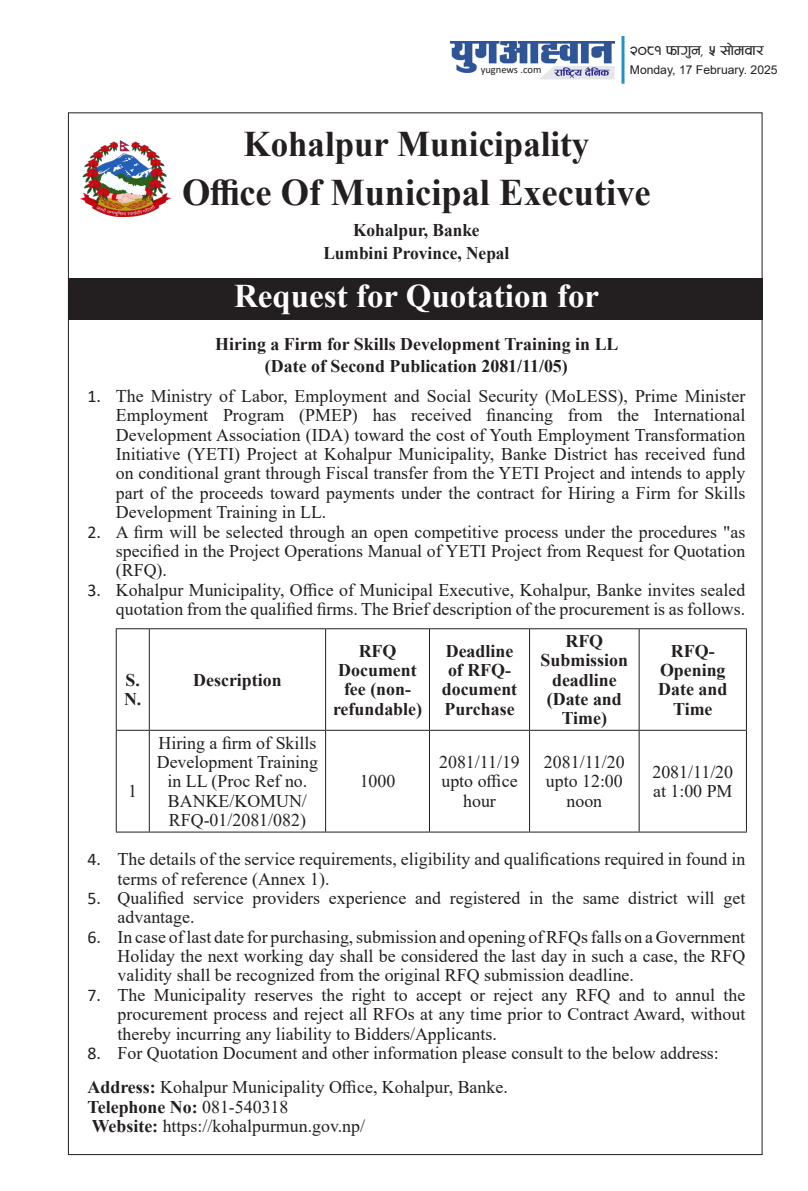
<style>
.page{position:relative;width:808px;height:1191px;background:#fff}
.page>*{position:absolute;margin:0;border:0;box-sizing:border-box;transform-origin:0 0}
.TOC2{font:700 37.5px "Times New Roman";color:#231f20}
.TOC2-2{font:700 36px "Times New Roman";color:#231f20}
.t1{font:700 33px "Times New Roman";color:#fff}
.t2{font:18px "CV Aakriti";color:#231f20}
.List_Paragraph{font:17.85px/19.4px "Times New Roman";color:#231f20;text-align:justify}
.List_Paragraph-2{font:700 17.85px/19.4px "Times New Roman";color:#231f20;text-align:center}
.TOC2-3{font:700 17.85px "Times New Roman";color:#231f20}
.t3{font:12px "Arial";color:#231f20}
.t4{font:10.5px "Calibri";color:#231f20}
.s1{font-family:"Calibri"}
.s2{font-weight:700}
.s3{font-weight:400}
</style>
<div class="page">
<hr style="left:621px;top:36px;width:3px;height:48px;background:#2391c9">
<img style="left:451px;top:41px;width:164px;height:32px">
<svg style="left:539px;top:66px;width:76px;height:13px"></svg>
<div style="left:68px;top:278px;width:694px;height:42px;background:#231f20"></div>
<hr style="left:116px;top:628px;width:33px;height:1px;background:#231f20">
<hr style="left:116px;top:629px;width:1px;height:101px;background:#231f20">
<hr style="left:149px;top:628px;width:177px;height:1px;background:#231f20">
<hr style="left:149px;top:629px;width:1px;height:101px;background:#231f20">
<hr style="left:326px;top:628px;width:103px;height:1px;background:#231f20">
<hr style="left:325px;top:629px;width:1px;height:101px;background:#231f20">
<hr style="left:429px;top:628px;width:100px;height:1px;background:#231f20">
<hr style="left:429px;top:629px;width:1px;height:101px;background:#231f20">
<hr style="left:529px;top:628px;width:110px;height:1px;background:#231f20">
<hr style="left:529px;top:629px;width:1px;height:101px;background:#231f20">
<hr style="left:639px;top:628px;width:108px;height:1px;background:#231f20">
<hr style="left:639px;top:629px;width:1px;height:101px;background:#231f20">
<hr style="left:746px;top:629px;width:1px;height:101px;background:#231f20">
<hr style="left:116px;top:730px;width:33px;height:1px;background:#231f20">
<hr style="left:116px;top:730px;width:1px;height:101px;background:#231f20">
<hr style="left:149px;top:730px;width:177px;height:1px;background:#231f20">
<hr style="left:149px;top:730px;width:1px;height:101px;background:#231f20">
<hr style="left:326px;top:730px;width:103px;height:1px;background:#231f20">
<hr style="left:325px;top:730px;width:1px;height:101px;background:#231f20">
<hr style="left:429px;top:730px;width:100px;height:1px;background:#231f20">
<hr style="left:429px;top:730px;width:1px;height:101px;background:#231f20">
<hr style="left:529px;top:730px;width:110px;height:1px;background:#231f20">
<hr style="left:529px;top:730px;width:1px;height:101px;background:#231f20">
<hr style="left:639px;top:730px;width:108px;height:1px;background:#231f20">
<hr style="left:639px;top:730px;width:1px;height:101px;background:#231f20">
<hr style="left:746px;top:730px;width:1px;height:101px;background:#231f20">
<hr style="left:116px;top:831px;width:33px;height:1px;background:#231f20">
<hr style="left:149px;top:831px;width:177px;height:1px;background:#231f20">
<hr style="left:326px;top:831px;width:103px;height:1px;background:#231f20">
<hr style="left:429px;top:831px;width:100px;height:1px;background:#231f20">
<hr style="left:529px;top:831px;width:110px;height:1px;background:#231f20">
<hr style="left:639px;top:831px;width:108px;height:1px;background:#231f20">
<img style="left:80px;top:140px;width:90px;height:76px">
<p class="t2" style="left:630px;top:41px;width:135px">@)*! kmfu'g, % ;f]djf/</p>
<p class="t4" style="left:481px;top:62px;width:62px">yugnews .com</p>
<p class="t3" style="left:630px;top:61px;width:149px">Monday, 17 February. 2025</p>
<p class="TOC2-2" style="left:243px;top:118px;width:347px">Kohalpur Municipality</p>
<p class="TOC2" style="left:182px;top:165px;width:470px">Office Of Municipal Executive</p>
<p class="TOC2-3" style="left:353px;top:217px;width:128px">Kohalpur, Banke</p>
<p class="TOC2-3" style="left:323px;top:240px;width:188px">Lumbini Province, Nepal</p>
<p class="t1" style="left:234px;top:272px;width:367px">Request for Quotation for</p>
<p class="List_Paragraph-2" style="left:215px;top:334px;width:405px">Hiring a Firm for Skills Development Training in LL</p>
<p class="List_Paragraph-2" style="left:265px;top:356px;width:304px">(Date of Second Publication 2081/11/05)</p>
<p class="List_Paragraph" style="left:116px;top:386px;width:631px;text-indent:-28px"><span class="s1">1.</span> The Ministry of Labor, Employment and Social Security (MoLESS), Prime Minister Employment Program (PMEP) has received financing from the International Development Association (IDA) toward the cost of Youth Employment Transformation Initiative (YETI) Project at Kohalpur Municipality, Banke District has received fund on conditional grant through Fiscal transfer from the YETI Project and intends to apply part of the proceeds toward payments under the contract for Hiring a Firm for Skills Development Training in LL.</p>
<p class="List_Paragraph" style="left:116px;top:521px;width:631px;text-indent:-28px"><span class="s1">2.</span> A firm will be selected through an open competitive process under the procedures "as specified in the Project Operations Manual of YETI Project from Request for Quotation (RFQ).</p>
<p class="List_Paragraph" style="left:88px;top:579px;width:659px;text-align:right"><span class="s1">3.</span> Kohalpur Municipality, Office of Municipal Executive, Kohalpur, Banke invites sealed quotation from the qualified firms. The Brief description of the procurement is as follows.</p>
<p class="List_Paragraph-2" style="left:126px;top:669px;width:16px">S.</p>
<p class="List_Paragraph-2" style="left:124px;top:689px;width:19px">N.</p>
<p class="List_Paragraph" style="left:128px;top:781px;width:10px">1</p>
<p class="List_Paragraph-2" style="left:193px;top:669px;width:90px">Description</p>
<p class="List_Paragraph" style="left:157px;top:732px;width:163px;text-align:center">Hiring a firm of Skills<br>Development Training in LL (Proc Ref no.<br>BANKE/KOMUN/<br>RFQ-01/2081/082)</p>
<p class="List_Paragraph-2" style="left:333px;top:640px;width:91px">RFQ<br>Document fee (non&shy;refundable)</p>
<p class="List_Paragraph-2" style="left:442px;top:640px;width:77px">Deadline of RFQ&shy;document<br>Purchase</p>
<p class="List_Paragraph-2" style="left:541px;top:630px;width:89px">RFQ<br>Submission deadline (Date and<br>Time)</p>
<p class="List_Paragraph-2" style="left:658px;top:640px;width:71px">RFQ-<br>Opening<br>Date and<br>Time</p>
<p class="List_Paragraph" style="left:360px;top:771px;width:37px">1000</p>
<p class="List_Paragraph" style="left:439px;top:752px;width:82px;text-align:center">2081/11/19 upto office hour</p>
<p class="List_Paragraph" style="left:544px;top:752px;width:82px;text-align:center">2081/11/20 upto 12:00 noon</p>
<p class="List_Paragraph" style="left:652px;top:761px;width:82px">2081/11/20 at 1:00 PM</p>
<p class="List_Paragraph" style="left:118px;top:849px;width:629px;text-indent:-30px"><span class="s1">4.</span> The details of the service requirements, eligibility and qualifications required in found in terms of reference (Annex 1).</p>
<p class="List_Paragraph" style="left:118px;top:887px;width:629px;text-indent:-30px"><span class="s1">5.</span> Qualified service providers experience and registered in the same district will get advantage.</p>
<p class="List_Paragraph" style="left:118px;top:926px;width:629px;text-indent:-30px"><span class="s1">6.</span> In case of last date for purchasing, submission and opening of RFQs falls on a Government Holiday the next working day shall be considered the last day in such a case, the RFQ validity shall be recognized from the original RFQ submission deadline.</p>
<p class="List_Paragraph" style="left:118px;top:984px;width:629px;text-indent:-30px"><span class="s1">7.</span> The Municipality reserves the right to accept or reject any RFQ and to annul the procurement process and reject all RFOs at any time prior to Contract Award, without thereby incurring any liability to Bidders/Applicants.</p>
<p class="List_Paragraph" style="left:88px;top:1042px;width:633px"><span class="s1">8.</span> For Quotation Document and other information please consult to the below address:</p>
<p class="List_Paragraph" style="left:88px;top:1077px;width:422px"><span class="s2">Address:</span> Kohalpur Municipality Office, Kohalpur, Banke.</p>
<p class="List_Paragraph-2" style="left:88px;top:1096px;width:202px">Telephone No: <span class="s3">081-540318</span></p>
<p class="List_Paragraph" style="left:92px;top:1115px;width:275px"><span class="s2">Website:</span> https://kohalpurmun.gov.np/</p>
</div>
